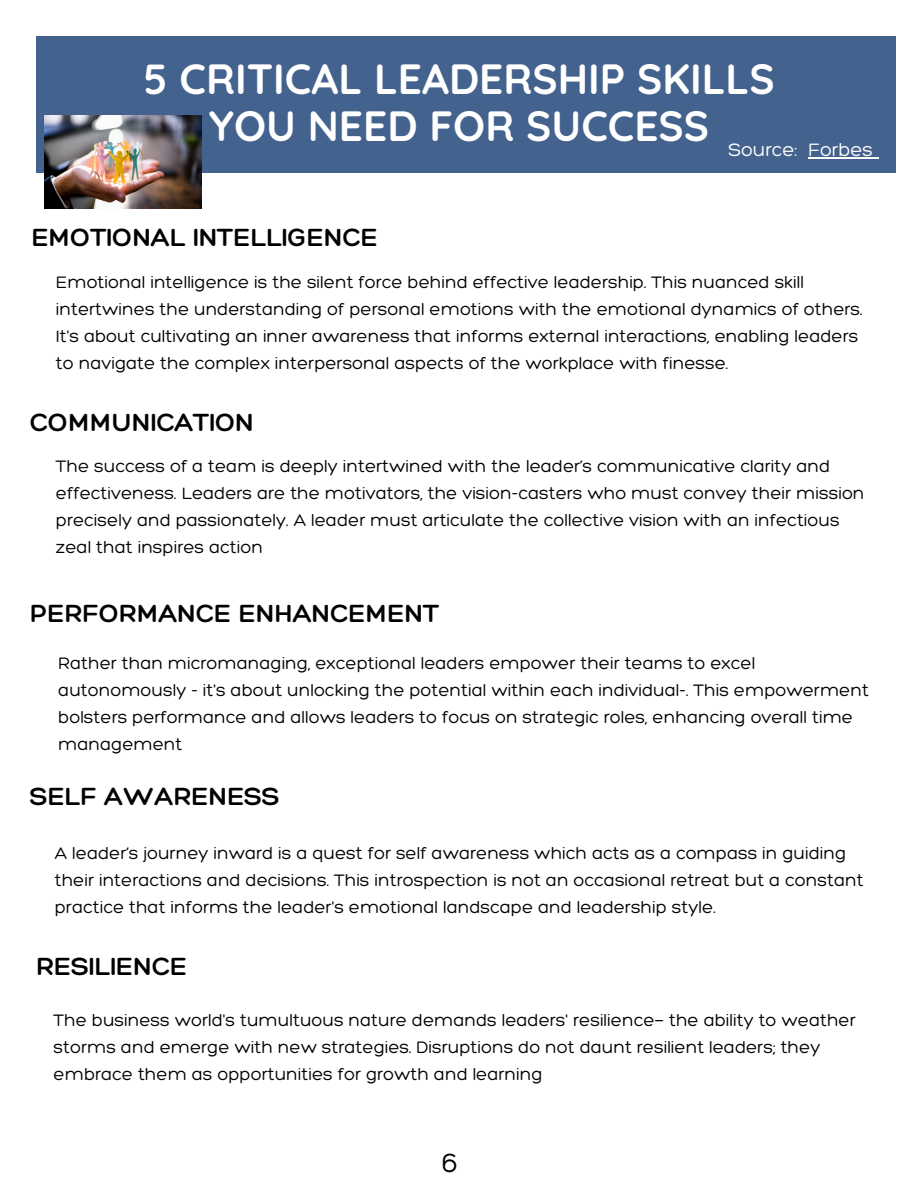
<style>
.page{position:relative;width:918px;height:1188px;background:#fff}
.page>*{position:absolute;margin:0;border:0;box-sizing:border-box;transform-origin:0 0}
.t1{font:700 42.3px/46.2px "Quicksand";color:#fff;text-align:center}
.t2{font:300 28.5px "Hero";color:#000}
.t3{font:300 27px "Hero";color:#000}
.t4{font:300 19.5px "Hero";color:#fff}
.t5{font:300 18px/27px "Hero";color:#000}
</style>
<div class="page">
<div style="left:36px;top:36px;width:860px;height:137px;background:#43628e"></div>
<img style="left:45px;top:116px;width:156px;height:93px">
<hr style="left:808px;top:157px;width:65px;height:1px;background:#fff">
<p class="t1" style="left:143px;top:55px;width:633px">5 CRITICAL LEADERSHIP SKILLS<br>YOU NEED FOR SUCCESS</p>
<p class="t4" style="left:729px;top:138px;width:146px">Source: Forbes</p>
<p class="t3" style="left:32px;top:221px;width:348px">EMOTIONAL INTELLIGENCE</p>
<h2 class="t5" style="left:56px;top:268px;width:808px">Emotional intelligence is the silent force behind effective leadership. This nuanced skill intertwines the understanding of personal emotions with the emotional dynamics of others.<br>It's about cultivating an inner awareness that informs external interactions, enabling leaders to navigate the complex interpersonal aspects of the workplace with finesse.</h2>
<p class="t3" style="left:30px;top:405px;width:225px">COMMUNICATION</p>
<h2 class="t5" style="left:56px;top:452px;width:810px">The success of a team is deeply intertwined with the leader’s communicative clarity and effectiveness. Leaders are the motivators, the vision-casters who must convey their mission precisely and passionately. A leader must articulate the collective vision with an infectious zeal that inspires action</h2>
<p class="t3" style="left:30px;top:596px;width:411px">PERFORMANCE ENHANCEMENT</p>
<h2 class="t5" style="left:58px;top:649px;width:812px">Rather than micromanaging, exceptional leaders empower their teams to excel autonomously - it's about unlocking the potential within each individual-. This empowerment bolsters performance and allows leaders to focus on strategic roles, enhancing overall time management</h2>
<p class="t3" style="left:30px;top:780px;width:251px">SELF AWARENESS</p>
<h2 class="t5" style="left:55px;top:840px;width:810px">A leader’s journey inward is a quest for self awareness which acts as a compass in guiding their interactions and decisions. This introspection is not an occasional retreat but a constant practice that informs the leader's emotional landscape and leadership style.</h2>
<p class="t3" style="left:36px;top:950px;width:153px">RESILIENCE</p>
<p class="t5" style="left:54px;top:1006px;width:804px">The business world's tumultuous nature demands leaders' resilience— the ability to weather storms and emerge with new strategies. Disruptions do not daunt resilient leaders; they embrace them as opportunities for growth and learning</p>
<p class="t2" style="left:442px;top:1145px;width:18px">6</p>
</div>
